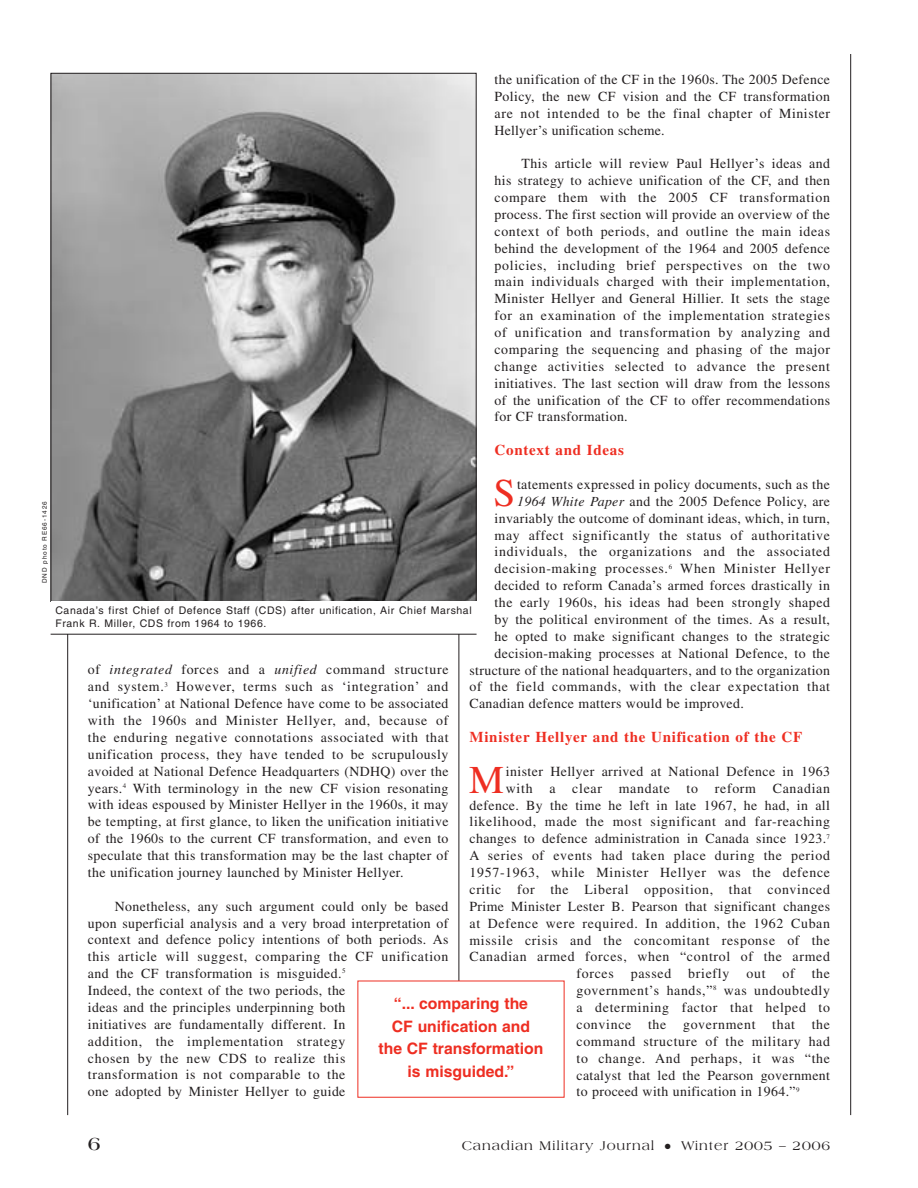
<style>
.page{position:relative;width:918px;height:1188px;background:#fff}
.page>*{position:absolute;margin:0;border:0;box-sizing:border-box;transform-origin:0 0}
.t1{font:39.3px "Times";color:#ee2e22}
.t2{font:700 19.5px "Americana";color:#231f20}
.t3{font:700 15.75px/22.5px "Helvetica";color:#ee2e22;text-align:center}
.t4{font:700 15px "Times";letter-spacing:.05em;color:#ee2e22}
.t5{font:13.8px/16.8px "Times";letter-spacing:.03em;color:#231f20;text-align:justify}
.t6{font:13.8px "Times";letter-spacing:.05em;color:#231f20}
.t7{font:13.5px "Americana";letter-spacing:.065em;color:#231f20}
.t8{font:10.5px/12.8px "Helvetica";letter-spacing:.055em;color:#231f20}
.t9{font:6.3px "Helvetica";letter-spacing:.14em;color:#231f20}
.s1{font-style:italic}
</style>
<div class="page">
<hr style="left:850px;top:54px;width:1px;height:1061px;background:#231f20">
<hr style="left:67px;top:114px;width:1px;height:1001px;background:#231f20">
<hr style="left:459px;top:117px;width:1px;height:956px;background:#231f20">
<img style="left:53px;top:75px;width:422px;height:525px">
<div style="left:51px;top:602px;width:426px;height:32px;background:#fff"></div>
<hr style="left:51px;top:634px;width:426px;height:1px;background:#231f20">
<div style="left:358px;top:981px;width:206px;height:116px;background:#fff"></div>
<div style="left:358px;top:981px;width:207px;height:117px;border:1px solid #ee2e22"></div>
<p class="t5" style="left:495px;top:72px;width:337px">the unification of the CF in the 1960s. The 2005 Defence Policy, the new CF vision and the CF transformation are not intended to be the final chapter of Minister Hellyer’s unification scheme.</p>
<p class="t5" style="left:495px;top:157px;width:337px;text-indent:27px">This article will review Paul Hellyer’s ideas and his strategy to achieve unification of the CF, and then compare them with the 2005 CF transformation process. The first section will provide an overview of the context of both periods, and outline the main ideas behind the development of the 1964 and 2005 defence policies, including brief perspectives on the two main individuals charged with their implementation, Minister Hellyer and General Hillier. It sets the stage for an examination of the implementation strategies of unification and transformation by analyzing and comparing the sequencing and phasing of the major change activities selected to advance the present initiatives. The last section will draw from the lessons of the unification of the CF to offer recommendations for CF transformation.</p>
<p class="t4" style="left:495px;top:445px;width:131px">Context and Ideas</p>
<h1 class="t1" style="left:493px;top:478px;width:23px">S</h1>
<p class="t5" style="left:517px;top:477px;width:314px">tatements expressed in policy documents, such as the</p>
<p class="t5" style="left:517px;top:494px;width:314px"><span class="s1">1964 White Paper</span> and the 2005 Defence Policy, are</p>
<p class="t5" style="left:495px;top:511px;width:337px">invariably the outcome of dominant ideas, which, in turn,</p>
<p class="t6" style="left:495px;top:530px;width:337px">may affect significantly the status of authoritative</p>
<p class="t6" style="left:495px;top:547px;width:337px">individuals, the organizations and the associated</p>
<p class="t6" style="left:495px;top:564px;width:337px">decision-making processes.<sup>6</sup> When Minister Hellyer</p>
<p class="t5" style="left:495px;top:578px;width:337px">decided to reform Canada’s armed forces drastically in</p>
<p class="t5" style="left:495px;top:595px;width:337px">the early 1960s, his ideas had been strongly shaped</p>
<p class="t5" style="left:495px;top:612px;width:337px">by the political environment of the times. As a result,</p>
<p class="t5" style="left:495px;top:629px;width:337px">he opted to make significant changes to the strategic</p>
<p class="t5" style="left:495px;top:646px;width:337px">decision-making processes at National Defence, to the</p>
<p class="t5" style="left:469px;top:663px;width:362px">structure of the national headquarters, and to the organization</p>
<p class="t6" style="left:469px;top:682px;width:362px">of the field commands, with the clear expectation that</p>
<p class="t5" style="left:469px;top:697px;width:276px">Canadian defence matters would be improved.</p>
<p class="t4" style="left:470px;top:732px;width:334px">Minister Hellyer and the Unification of the CF</p>
<h1 class="t1" style="left:469px;top:765px;width:36px">M</h1>
<p class="t5" style="left:506px;top:764px;width:326px">inister Hellyer arrived at National Defence in 1963</p>
<p class="t9" style="left:42px;top:583px;width:83px;rotate:-90deg">DND photo RE66-1426</p>
<p class="t8" style="left:55px;top:605px;width:418px">Canada’s first Chief of Defence Staff (CDS) after unification, Air Chief Marshal<br>Frank R. Miller, CDS from 1964 to 1966.</p>
<p class="t5" style="left:88px;top:663px;width:362px">of <span class="s1">integrated</span> forces and a <span class="s1">unified</span> command structure and system.<sup>3</sup> However, terms such as ‘integration’ and ‘unification’ at National Defence have come to be associated with the 1960s and Minister Hellyer, and, because of the enduring negative connotations associated with that unification process, they have tended to be scrupulously avoided at National Defence Headquarters (NDHQ) over the years.<sup>4</sup> With terminology in the new CF vision resonating with ideas espoused by Minister Hellyer in the 1960s, it may be tempting, at first glance, to liken the unification initiative of the 1960s to the current CF transformation, and even to speculate that this transformation may be the last chapter of the unification journey launched by Minister Hellyer.</p>
<p class="t5" style="left:88px;top:899px;width:362px;text-align:left;text-indent:27px">Nonetheless, any such argument could only be based upon superficial analysis and a very broad interpretation of context and defence policy intentions of both periods. As this article will suggest, comparing the CF unification and the CF transformation is misguided.<sup>5<br></sup>Indeed, the context of the two periods, the<br>ideas and the principles underpinning both<br>initiatives are fundamentally different. In<br>addition, the implementation strategy<br>chosen by the new CDS to realize this<br>transformation is not comparable to the<br>one adopted by Minister Hellyer to guide</p>
<p class="t6" style="left:506px;top:783px;width:326px">with a clear mandate to reform Canadian</p>
<p class="t5" style="left:470px;top:798px;width:362px">defence. By the time he left in late 1967, he had, in all</p>
<p class="t6" style="left:470px;top:817px;width:362px">likelihood, made the most significant and far-reaching</p>
<p class="t5" style="left:470px;top:832px;width:362px">changes to defence administration in Canada since 1923.<sup>7</sup></p>
<p class="t6" style="left:470px;top:851px;width:362px">A series of events had taken place during the period</p>
<p class="t6" style="left:470px;top:867px;width:362px">1957-1963, while Minister Hellyer was the defence</p>
<p class="t6" style="left:470px;top:884px;width:362px">critic for the Liberal opposition, that convinced</p>
<p class="t5" style="left:470px;top:899px;width:362px">Prime Minister Lester B. Pearson that significant changes</p>
<p class="t6" style="left:470px;top:918px;width:362px">at Defence were required. In addition, the 1962 Cuban</p>
<p class="t6" style="left:470px;top:935px;width:362px">missile crisis and the concomitant response of the</p>
<p class="t6" style="left:470px;top:952px;width:362px">Canadian armed forces, when “control of the armed</p>
<p class="t6" style="left:577px;top:969px;width:255px">forces passed briefly out of the</p>
<p class="t5" style="left:577px;top:983px;width:255px">government’s hands,”<sup>8</sup> was undoubtedly</p>
<p class="t6" style="left:577px;top:1002px;width:255px">a determining factor that helped to</p>
<p class="t6" style="left:577px;top:1019px;width:255px">convince the government that the</p>
<p class="t6" style="left:577px;top:1036px;width:255px">command structure of the military had</p>
<p class="t6" style="left:577px;top:1053px;width:255px">to change. And perhaps, it was “the</p>
<p class="t5" style="left:577px;top:1068px;width:255px">catalyst that led the Pearson government</p>
<p class="t5" style="left:577px;top:1085px;width:225px">to proceed with unification in 1964.”<sup>9</sup></p>
<p class="t3" style="left:378px;top:994px;width:167px">“... comparing the<br>CF unification and the CF transformation is misguided.”</p>
<h2 class="t2" style="left:88px;top:1135px;width:14px">6</h2>
<p class="t7" style="left:462px;top:1140px;width:370px">Canadian Military Journal ● Winter 2005 – 2006</p>
</div>
